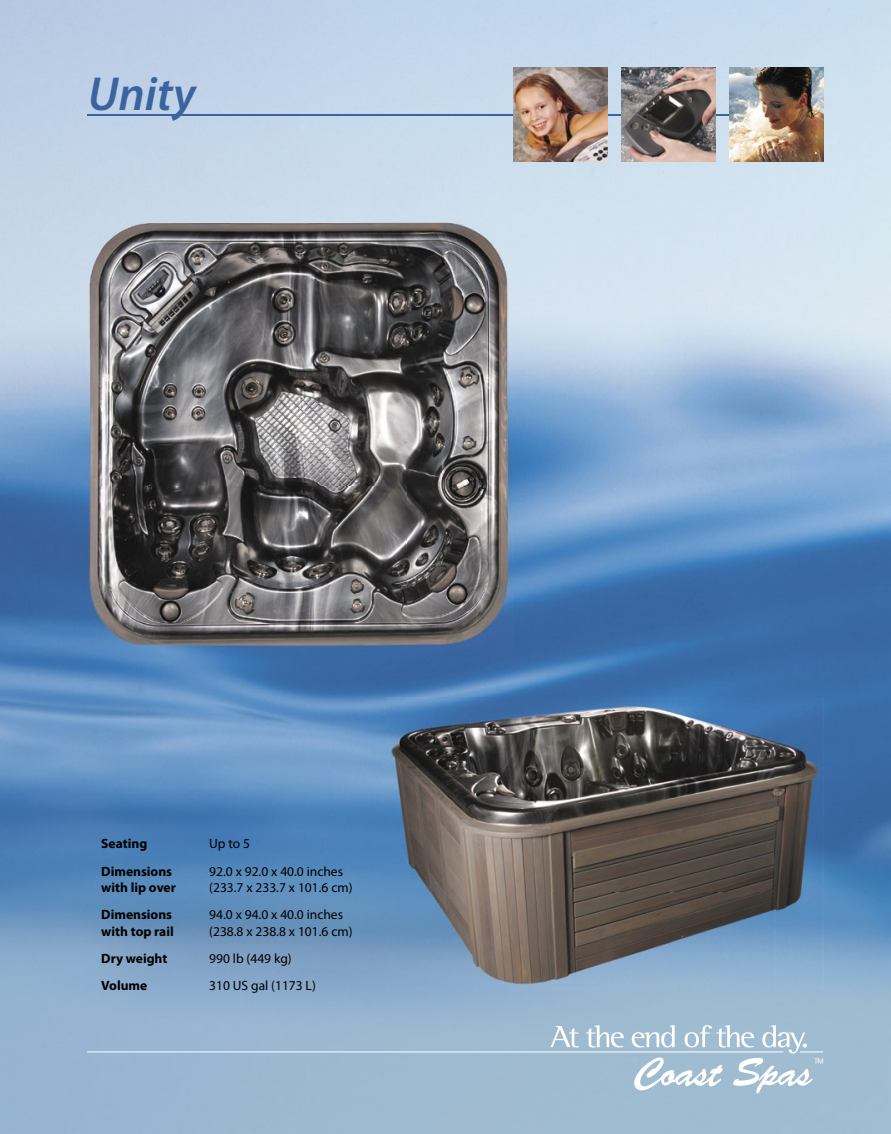
<style>
.page{position:relative;width:891px;height:1134px;background:#fff}
.page>*{position:absolute;margin:0;border:0;box-sizing:border-box;transform-origin:0 0}
.t1{font:italic 600 48px "Myriad Pro";color:#3b639f}
.t2{font:13.5px "Myriad Pro";color:#000}
.t3{font:700 13.5px "Myriad Pro";color:#000}
.t4{font:300 condensed 12px "Univers";color:#fff}
</style>
<div class="page">
<img style="left:0;top:0;width:891px;height:1134px">
<hr style="left:88px;top:115px;width:695px;height:1px;background:#3b639f">
<img style="left:729px;top:68px;width:94px;height:94px">
<img style="left:513px;top:68px;width:95px;height:94px">
<img style="left:621px;top:68px;width:95px;height:94px">
<svg style="left:88px;top:1025px;width:736px;height:68px;background:#a4bed4"></svg>
<img style="left:386px;top:698px;width:438px;height:292px">
<img style="left:88px;top:219px;width:425px;height:429px">
<h1 class="t1" style="left:88px;top:68px;width:110px">Unity</h1>
<p class="t3" style="left:101px;top:836px;width:47px">Seating</p>
<p class="t2" style="left:209px;top:836px;width:42px">Up to 5</p>
<p class="t3" style="left:101px;top:863px;width:72px">Dimensions</p>
<p class="t2" style="left:209px;top:864px;width:135px">92.0 x 92.0 x 40.0 inches</p>
<p class="t3" style="left:101px;top:880px;width:76px">with lip over</p>
<p class="t2" style="left:209px;top:880px;width:145px">(233.7 x 233.7 x 101.6 cm)</p>
<p class="t3" style="left:101px;top:907px;width:72px">Dimensions</p>
<p class="t2" style="left:209px;top:907px;width:135px">94.0 x 94.0 x 40.0 inches</p>
<p class="t3" style="left:101px;top:924px;width:74px">with top rail</p>
<p class="t2" style="left:209px;top:924px;width:145px">(238.8 x 238.8 x 101.6 cm)</p>
<p class="t3" style="left:101px;top:951px;width:68px">Dry weight</p>
<p class="t2" style="left:209px;top:951px;width:84px">990 lb (449 kg)</p>
<p class="t3" style="left:101px;top:978px;width:48px">Volume</p>
<p class="t2" style="left:209px;top:979px;width:108px">310 US gal (1173 L)</p>
<p class="t4" style="left:815px;top:1056px;width:10px">™</p>
</div>
